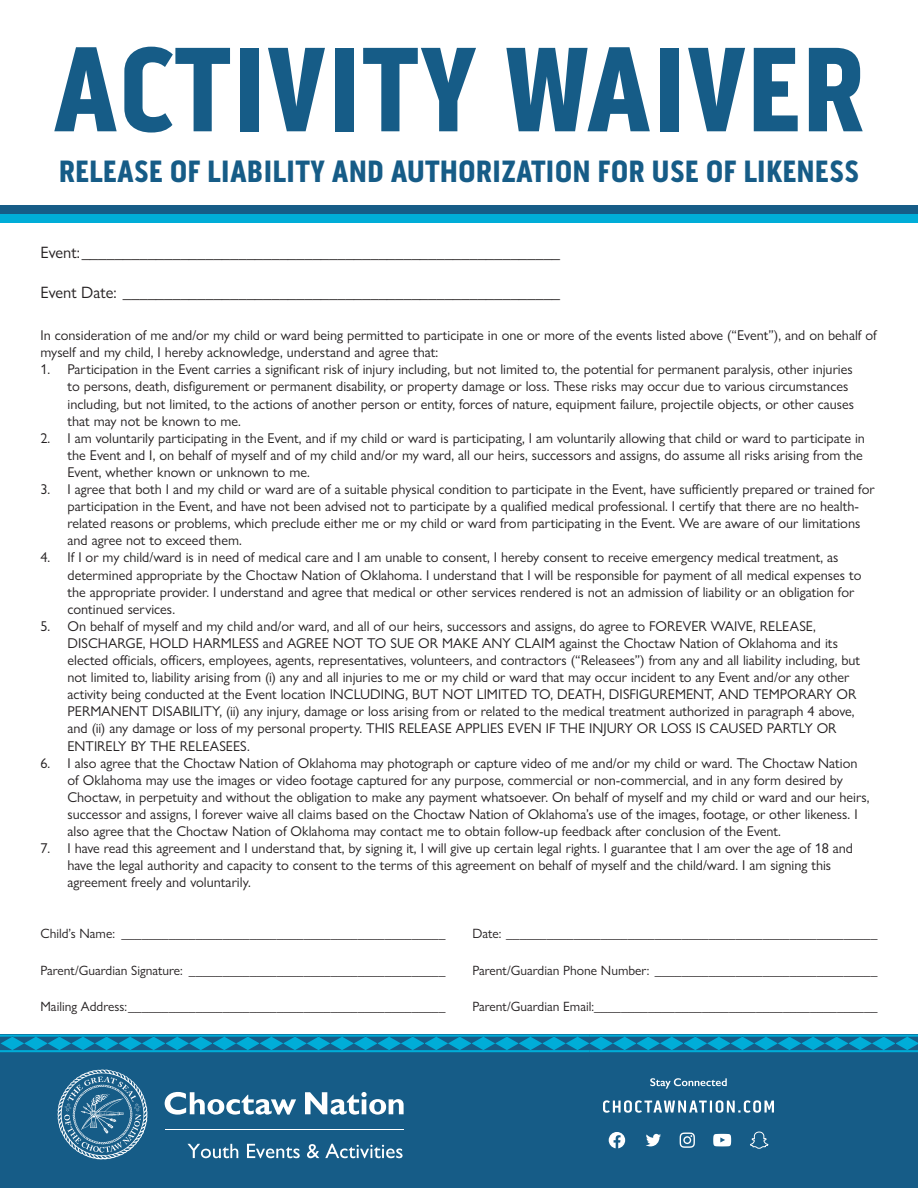
<style>
.page{position:relative;width:918px;height:1188px;background:#fff}
.page>*{position:absolute;margin:0;border:0;box-sizing:border-box;transform-origin:0 0}
.t1{font:900 122.7px "Pill Gothic 300 mg";color:#165c87}
.t2{font:900 31.5px "Pill Gothic 300 mg";color:#165c87}
.t3{font:16.5px "Gill Sans Nova";color:#231f20}
.t4{font:14.25px/17.1px "Gill Sans Nova";color:#231f20}
.t5{font:13.5px "Gill Sans Nova";color:#231f20}
</style>
<div class="page">
<div style="left:0;top:1035px;width:918px;height:153px;background:#165c87"></div>
<svg style="left:0;top:1035px;width:918px;height:17px"></svg>
<svg style="left:165px;top:1092px;width:131px;height:23px"></svg>
<svg style="left:305px;top:1092px;width:99px;height:23px"></svg>
<hr style="left:165px;top:1129px;width:239px;height:1px;background:#fff">
<svg style="left:58px;top:1070px;width:90px;height:90px"></svg>
<svg style="left:187px;top:1144px;width:51px;height:14px"></svg>
<svg style="left:247px;top:1144px;width:53px;height:14px"></svg>
<svg style="left:307px;top:1144px;width:12px;height:14px"></svg>
<svg style="left:325px;top:1144px;width:78px;height:14px"></svg>
<svg style="left:603px;top:1100px;width:171px;height:13px"></svg>
<svg style="left:650px;top:1078px;width:77px;height:11px"></svg>
<svg style="left:646px;top:1134px;width:15px;height:12px"></svg>
<svg style="left:680px;top:1133px;width:15px;height:15px"></svg>
<svg style="left:713px;top:1134px;width:18px;height:12px"></svg>
<svg style="left:750px;top:1131px;width:19px;height:18px"></svg>
<svg style="left:609px;top:1132px;width:16px;height:16px"></svg>
<div style="left:0;top:206px;width:918px;height:8px;background:#165c87"></div>
<div style="left:0;top:214px;width:918px;height:9px;background:#00add8"></div>
<p class="t1" style="left:53px;top:16px;width:814px">ACTIVITY WAIVER</p>
<p class="t2" style="left:59px;top:152px;width:802px">RELEASE OF LIABILITY AND AUTHORIZATION FOR USE OF LIKENESS</p>
<p class="t3" style="left:40px;top:243px;width:521px">Event:__________________________________________________________</p>
<p class="t3" style="left:40px;top:283px;width:521px">Event Date: _____________________________________________________</p>
<p class="t4" style="left:40px;top:327px;width:838px">In consideration of me and/or my child or ward being permitted to participate in one or more of the events listed above (“Event”), and on behalf of myself and my child, I hereby acknowledge, understand and agree that:</p>
<p class="t4" style="left:68px;top:361px;width:788px;text-indent:-27px">1. Participation in the Event carries a significant risk of injury including, but not limited to, the potential for permanent paralysis, other injuries to persons, death, disfigurement or permanent disability, or property damage or loss. These risks may occur due to various circumstances including, but not limited, to the actions of another person or entity, forces of nature, equipment failure, projectile objects, or other causes that may not be known to me.</p>
<p class="t4" style="left:68px;top:429px;width:799px;text-indent:-27px">2. I am voluntarily participating in the Event, and if my child or ward is participating, I am voluntarily allowing that child or ward to participate in the Event and I, on behalf of myself and of my child and/or my ward, all our heirs, successors and assigns, do assume all risks arising from the<br>Event, whether known or unknown to me.</p>
<p class="t4" style="left:68px;top:480px;width:809px;text-indent:-27px">3. I agree that both I and my child or ward are of a suitable physical condition to participate in the Event, have sufficiently prepared or trained for participation in the Event, and have not been advised not to participate by a qualified medical professional. I certify that there are no health&shy;related reasons or problems, which preclude either me or my child or ward from participating in the Event. We are aware of our limitations and agree not to exceed them.</p>
<p class="t4" style="left:68px;top:549px;width:795px;text-indent:-27px">4. If I or my child/ward is in need of medical care and I am unable to consent, I hereby consent to receive emergency medical treatment, as determined appropriate by the Choctaw Nation of Oklahoma. I understand that I will be responsible for payment of all medical expenses to the appropriate provider. I understand and agree that medical or other services rendered is not an admission of liability or an obligation for continued services.</p>
<p class="t4" style="left:68px;top:617px;width:794px;text-indent:-27px">5. On behalf of myself and my child and/or ward, and all of our heirs, successors and assigns, do agree to FOREVER WAIVE, RELEASE, DISCHARGE, HOLD HARMLESS and AGREE NOT TO SUE OR MAKE ANY CLAIM against the Choctaw Nation of Oklahoma and its elected officials, officers, employees, agents, representatives, volunteers, and contractors (“Releasees”) from any and all liability including, but not limited to, liability arising from (i) any and all injuries to me or my child or ward that may occur incident to any Event and/or any other activity being conducted at the Event location INCLUDING, BUT NOT LIMITED TO, DEATH, DISFIGUREMENT, AND TEMPORARY OR PERMANENT DISABILITY, (ii) any injury, damage or loss arising from or related to the medical treatment authorized in paragraph 4 above, and (ii) any damage or loss of my personal property. THIS RELEASE APPLIES EVEN IF THE INJURY OR LOSS IS CAUSED PARTLY OR ENTIRELY BY THE RELEASEES.</p>
<p class="t4" style="left:68px;top:754px;width:804px;text-indent:-27px">6. I also agree that the Choctaw Nation of Oklahoma may photograph or capture video of me and/or my child or ward. The Choctaw Nation of Oklahoma may use the images or video footage captured for any purpose, commercial or non-commercial, and in any form desired by Choctaw, in perpetuity and without the obligation to make any payment whatsoever. On behalf of myself and my child or ward and our heirs, successor and assigns, I forever waive all claims based on the Choctaw Nation of Oklahoma’s use of the images, footage, or other likeness. I also agree that the Choctaw Nation of Oklahoma may contact me to obtain follow-up feedback after conclusion of the Event.</p>
<p class="t4" style="left:68px;top:840px;width:787px;text-indent:-27px">7. I have read this agreement and I understand that, by signing it, I will give up certain legal rights. I guarantee that I am over the age of 18 and have the legal authority and capacity to consent to the terms of this agreement on behalf of myself and the child/ward. I am signing this agreement freely and voluntarily.</p>
<p class="t5" style="left:40px;top:925px;width:406px">Child’s Name: ________________________________________________</p>
<p class="t5" style="left:472px;top:925px;width:406px">Date: _______________________________________________________</p>
<p class="t5" style="left:40px;top:962px;width:406px">Parent/Guardian Signature: ______________________________________</p>
<p class="t5" style="left:472px;top:962px;width:406px">Parent/Guardian Phone Number: _________________________________</p>
<p class="t5" style="left:40px;top:998px;width:406px">Mailing Address:_______________________________________________</p>
<p class="t5" style="left:472px;top:998px;width:406px">Parent/Guardian Email:__________________________________________</p>
</div>
